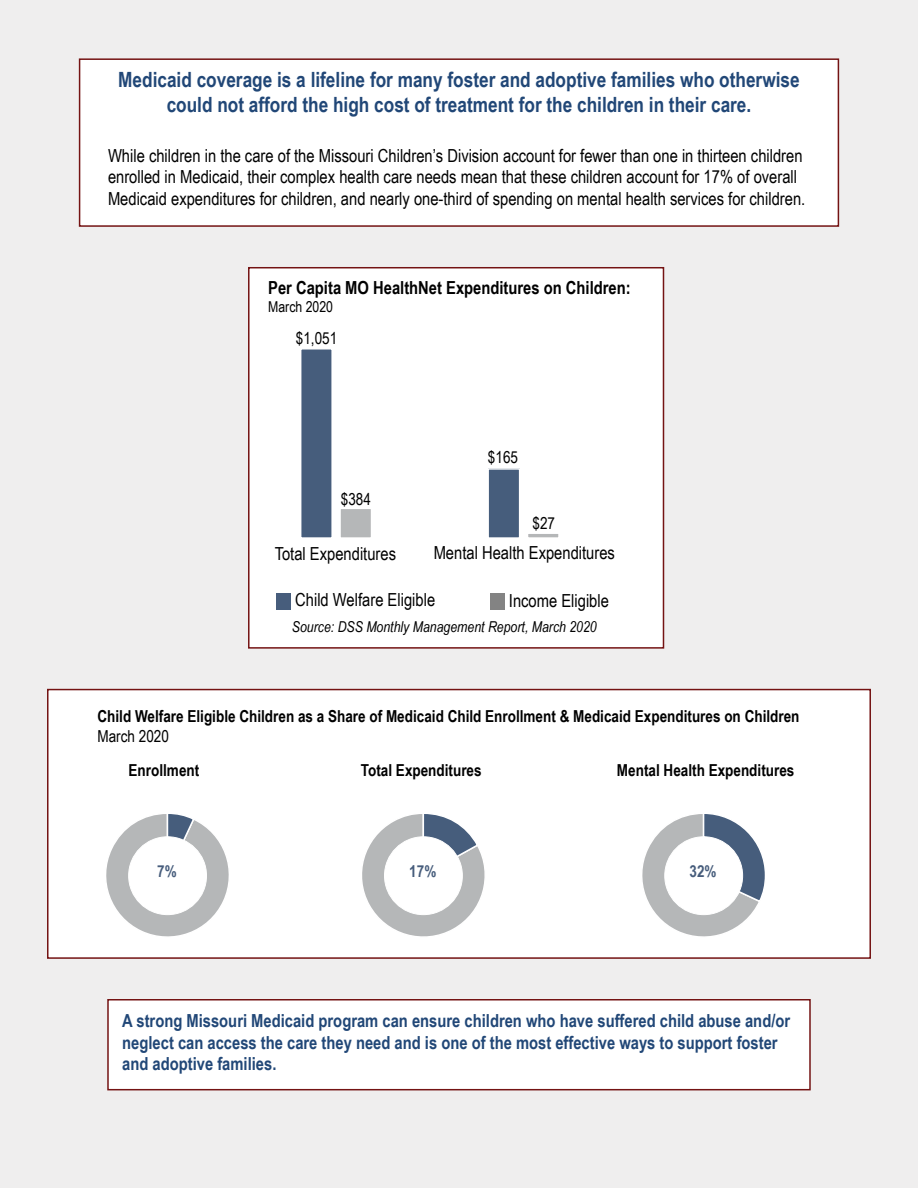
<style>
.page{position:relative;width:918px;height:1188px;background:#efeeee}
.page>*{position:absolute;margin:0;border:0;box-sizing:border-box;transform-origin:0 0}
.t1{font:700 21px/25.2px "Arial Narrow";color:#214777;text-align:center}
.t2{font:18px/21.6px "Arial Narrow";color:#000}
.t3{font:700 18px/21.6px "Arial Narrow";color:#214777}
.t4{font:700 18px "Arial Narrow";color:#000}
.t5{font:700 16.5px "Arial Narrow";color:#000}
.t6{font:16.5px "Arial Narrow";color:#000}
.t7{font:700 16.5px "Arial Narrow";color:#475d7c}
.t8{font:italic 15px "Arial Narrow";color:#000}
.t9{font:15px "Arial Narrow";color:#000}
</style>
<div class="page">
<div style="left:108px;top:1000px;width:702px;height:90px;background:#fff"></div>
<div style="left:107px;top:999px;width:704px;height:91px;border:2px solid #741313"></div>
<div style="left:79px;top:58px;width:760px;height:169px;background:#fff;border:2px solid #741313"></div>
<div style="left:248px;top:267px;width:416px;height:382px;background:#fff;border:2px solid #741313"></div>
<div style="left:340px;top:508px;width:32px;height:30px;background:#b5b7b8"></div>
<div style="left:339px;top:508px;width:33px;height:31px;border:2px solid #fff"></div>
<div style="left:528px;top:533px;width:31px;height:5px;background:#b5b7b8"></div>
<div style="left:527px;top:532px;width:33px;height:7px;border:2px solid #fff"></div>
<div style="left:301px;top:349px;width:31px;height:189px;background:#465d7c"></div>
<div style="left:300px;top:348px;width:33px;height:191px;border:2px solid #fff"></div>
<div style="left:488px;top:469px;width:32px;height:69px;background:#465d7c"></div>
<div style="left:487px;top:468px;width:33px;height:71px;border:2px solid #fff"></div>
<div style="left:276px;top:593px;width:15px;height:16px;background:#475d7c"></div>
<div style="left:491px;top:593px;width:14px;height:16px;background:#838383"></div>
<div style="left:47px;top:689px;width:824px;height:270px;background:#fff;border:2px solid #741313"></div>
<svg style="left:106px;top:814px;width:123px;height:123px"></svg>
<div style="left:129px;top:837px;width:78px;height:78px;background:#fff;border-radius:39px"></div>
<div style="left:128px;top:836px;width:79px;height:79px;border:1px solid #fff;border-radius:39px"></div>
<svg style="left:362px;top:814px;width:123px;height:123px"></svg>
<div style="left:385px;top:837px;width:77px;height:78px;background:#fff;border-radius:39px"></div>
<div style="left:384px;top:836px;width:79px;height:79px;border:1px solid #fff;border-radius:39px"></div>
<svg style="left:642px;top:814px;width:123px;height:123px"></svg>
<div style="left:665px;top:837px;width:78px;height:78px;background:#fff;border-radius:39px"></div>
<div style="left:664px;top:836px;width:79px;height:79px;border:1px solid #fff;border-radius:39px"></div>
<p class="t1" style="left:118px;top:66px;width:683px">Medicaid coverage is a lifeline for many foster and adoptive families who otherwise could not afford the high cost of treatment for the children in their care.</p>
<p class="t2" style="left:108px;top:144px;width:699px">While children in the care of the Missouri Children’s Division account for fewer than one in thirteen children enrolled in Medicaid, their complex health care needs mean that these children account for 17% of overall<br>Medicaid expenditures for children, and nearly one-third of spending on mental health services for children.</p>
<p class="t4" style="left:268px;top:274px;width:364px">Per Capita MO HealthNet Expenditures on Children:</p>
<p class="t9" style="left:268px;top:295px;width:66px">March 2020</p>
<p class="t6" style="left:296px;top:326px;width:43px">$1,051</p>
<p class="t6" style="left:341px;top:487px;width:32px">$384</p>
<p class="t2" style="left:275px;top:542px;width:123px">Total Expenditures</p>
<p class="t6" style="left:488px;top:445px;width:32px">$165</p>
<p class="t6" style="left:533px;top:511px;width:24px">$27</p>
<p class="t2" style="left:434px;top:541px;width:183px">Mental Health Expenditures</p>
<p class="t2" style="left:295px;top:589px;width:142px">Child Welfare Eligible</p>
<p class="t2" style="left:509px;top:589px;width:102px">Income Eligible</p>
<p class="t8" style="left:292px;top:616px;width:306px">Source: DSS Monthly Management Report, March 2020</p>
<p class="t5" style="left:98px;top:703px;width:704px">Child Welfare Eligible Children as a Share of Medicaid Child Enrollment &amp; Medicaid Expenditures on Children</p>
<p class="t6" style="left:98px;top:724px;width:73px">March 2020</p>
<p class="t5" style="left:129px;top:758px;width:72px">Enrollment</p>
<p class="t5" style="left:361px;top:758px;width:122px">Total Expenditures</p>
<p class="t5" style="left:617px;top:758px;width:179px">Mental Health Expenditures</p>
<p class="t7" style="left:157px;top:859px;width:21px">7%</p>
<p class="t7" style="left:409px;top:859px;width:29px">17%</p>
<p class="t7" style="left:690px;top:859px;width:29px">32%</p>
<p class="t3" style="left:122px;top:1009px;width:669px">A strong Missouri Medicaid program can ensure children who have suffered child abuse and/or neglect can access the care they need and is one of the most effective ways to support foster and adoptive families.</p>
</div>
